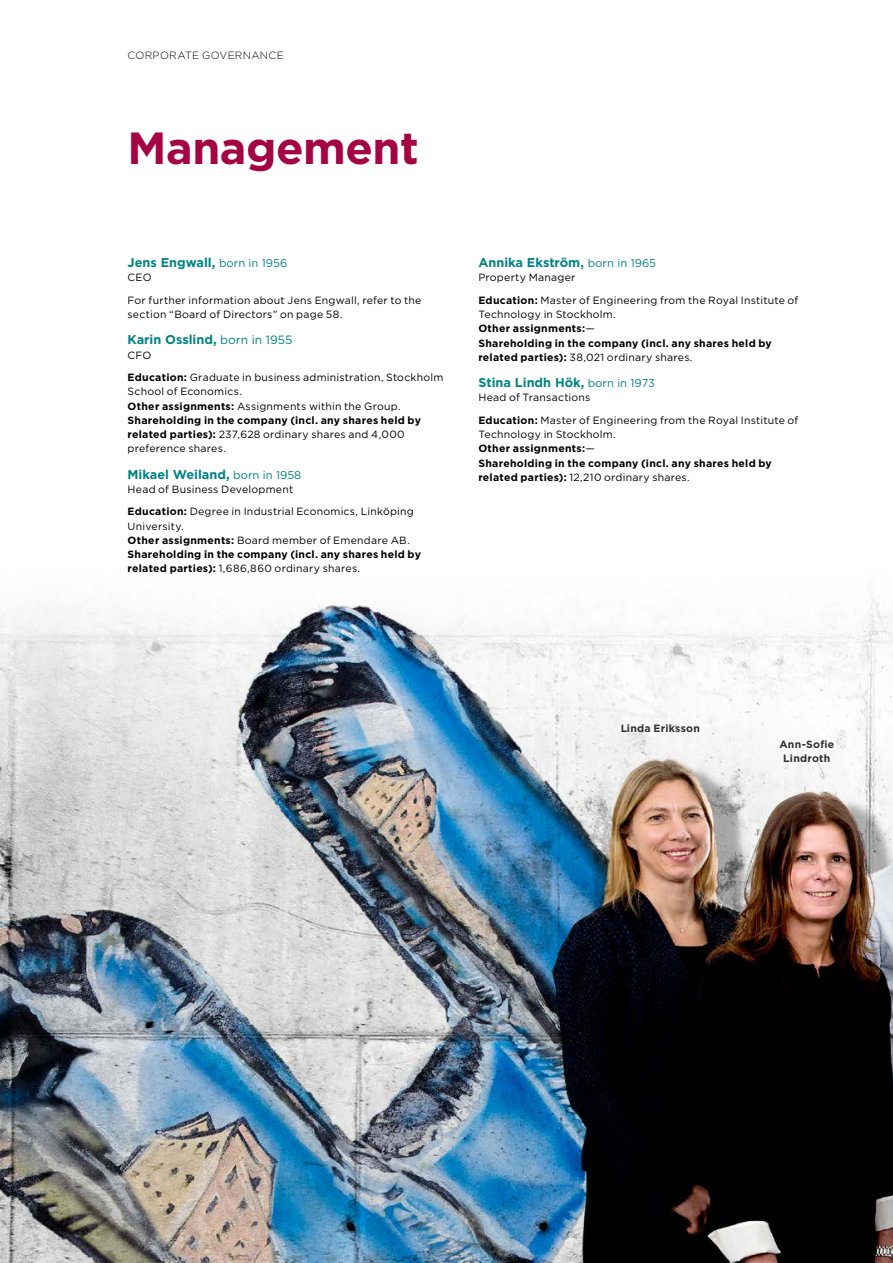
<style>
.page{position:relative;width:893px;height:1263px;background:#fff}
.page>*{position:absolute;margin:0;border:0;box-sizing:border-box;transform-origin:0 0}
.t1{font:700 45px "Gotham";letter-spacing:-.01em;color:#a40344}
.t2{font:700 12.75px "Gotham";color:#008384}
.t3{font:10.5px/22.5px "Gotham";letter-spacing:.02em;color:#000}
.t4{font:700 10.5px/14.2px "Gotham";letter-spacing:.025em;color:#000}
.t5{font:300 10.5px "Gotham";letter-spacing:.025em;color:#000}
.s1{font-weight:400;font-size:11.25px}
.s2{font-weight:400;font-size:12px}
.s3{font-weight:700}
.s4{font-weight:400}
</style>
<div class="page">
<img style="left:0;top:586px;width:893px;height:677px">
<p class="t5" style="left:128px;top:49px;width:158px">CORPORATE GOVERNANCE</p>
<h1 class="t1" style="left:128px;top:118px;width:293px">Management</h1>
<p class="t2" style="left:128px;top:254px;width:161px">Jens Engwall, <span class="s1">born in 1956</span></p>
<p class="t3" style="left:128px;top:266px;width:295px">CEO<br>For further information about Jens Engwall, refer to the</p>
<p class="t3" style="left:128px;top:303px;width:216px">section “Board of Directors” on page 58.</p>
<p class="t2" style="left:128px;top:331px;width:167px">Karin Osslind, <span class="s2">born in 1955</span></p>
<p class="t3" style="left:128px;top:343px;width:317px">CFO<br><span class="s3">Education:</span> Graduate in business administration, Stockholm</p>
<p class="t3" style="left:128px;top:384px;width:295px;line-height:14.2px">School of Economics.<br><span class="s3">Other assignments:</span> Assignments within the Group.<br><span class="s3">Shareholding in the company (incl. any shares held by related parties):</span> 237,628 ordinary shares and 4,000 preference shares.</p>
<p class="t2" style="left:128px;top:466px;width:175px">Mikael Weiland, <span class="s1">born in 1958</span></p>
<p class="t3" style="left:128px;top:478px;width:288px">Head of Business Development<br><span class="s3">Education:</span> Degree in Industrial Economics, Linköping</p>
<p class="t4" style="left:128px;top:519px;width:295px"><span class="s4">University.<br></span>Other assignments: <span class="s4">Board member of Emendare AB.<br></span>Shareholding in the company (incl. any shares held by related parties): <span class="s4">1,686,860 ordinary shares.</span></p>
<p class="t2" style="left:478px;top:254px;width:179px">Annika Ekström, <span class="s1">born in 1965</span></p>
<p class="t3" style="left:478px;top:266px;width:321px">Property Manager<br><span class="s3">Education:</span> Master of Engineering from the Royal Institute of</p>
<p class="t4" style="left:478px;top:307px;width:295px"><span class="s4">Technology in Stockholm.<br></span>Other assignments:<span class="s4">—<br></span>Shareholding in the company (incl. any shares held by related parties): <span class="s4">38,021 ordinary shares.</span></p>
<p class="t2" style="left:478px;top:374px;width:178px">Stina Lindh Hök, <span class="s1">born in 1973</span></p>
<p class="t3" style="left:478px;top:386px;width:321px">Head of Transactions<br><span class="s3">Education:</span> Master of Engineering from the Royal Institute of</p>
<p class="t4" style="left:478px;top:427px;width:295px"><span class="s4">Technology in Stockholm.<br></span>Other assignments:<span class="s4">—<br></span>Shareholding in the company (incl. any shares held by related parties): <span class="s4">12,210 ordinary shares.</span></p>
<p class="t4" style="left:620px;top:721px;width:81px">Linda Eriksson</p>
<p class="t4" style="left:779px;top:737px;width:57px;text-align:center">Ann-Sofie<br>Lindroth</p>
</div>
